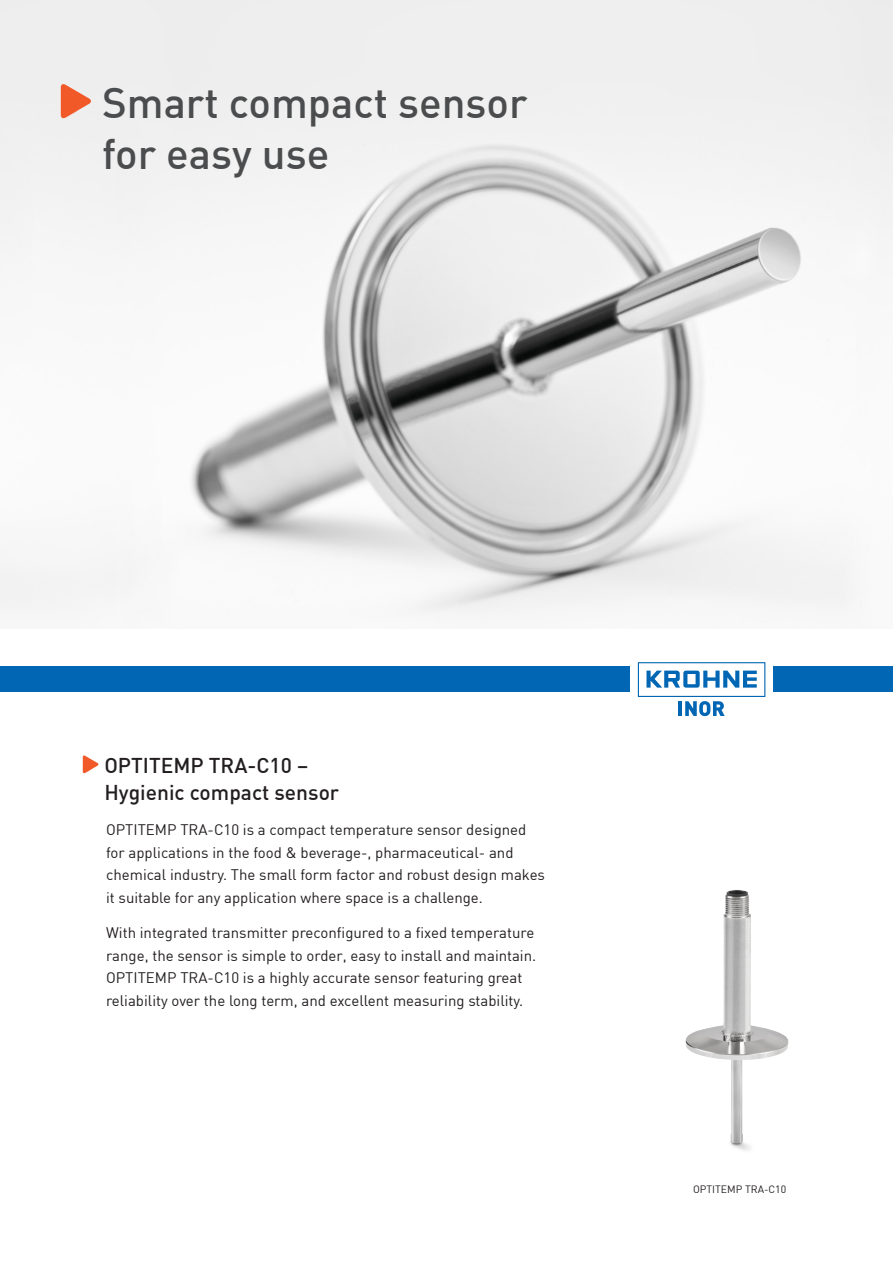
<style>
.page{position:relative;width:893px;height:1263px;background:#fff}
.page>*{position:absolute;margin:0;border:0;box-sizing:border-box;transform-origin:0 0}
.t1{font:500 42px "DIN";color:#4b4c4d}
._2-titel-subhead{font:500 21px "DIN";color:#231f20}
._3-titel-intro{font:15px/22.5px "DIN";color:#231f20}
.t2{font:10.5px "DIN";color:#231f20}
</style>
<div class="page">
<img style="left:0;top:0;width:893px;height:615px">
<svg style="left:638px;top:662px;width:127px;height:54px"></svg>
<div style="left:774px;top:666px;width:119px;height:26px;background:#0166b3"></div>
<div style="left:0;top:666px;width:629px;height:26px;background:#0166b3"></div>
<svg style="left:83px;top:755px;width:16px;height:19px"></svg>
<svg style="left:61px;top:83px;width:31px;height:36px"></svg>
<img style="left:685px;top:890px;width:104px;height:261px">
<p class="t1" style="left:102px;top:76px;width:427px">Smart compact sensor</p>
<p class="t1" style="left:102px;top:127px;width:229px">for easy use</p>
<p class="_2-titel-subhead" style="left:104px;top:752px;width:205px">OPTITEMP TRA-C10 –</p>
<p class="_2-titel-subhead" style="left:104px;top:779px;width:236px">Hygienic compact sensor</p>
<p class="_3-titel-intro" style="left:106px;top:818px;width:440px">OPTITEMP TRA-C10 is a compact temperature sensor designed for applications in the food &amp; beverage-, pharmaceutical- and chemical industry. The small form factor and robust design makes it suitable for any application where space is a challenge.</p>
<p class="_3-titel-intro" style="left:106px;top:921px;width:432px">With integrated transmitter preconfigured to a fixed temperature range, the sensor is simple to order, easy to install and maintain.<br>OPTITEMP TRA-C10 is a highly accurate sensor featuring great reliability over the long term, and excellent measuring stability.</p>
<p class="t2" style="left:693px;top:1182px;width:95px">OPTITEMP TRA-C10</p>
</div>
